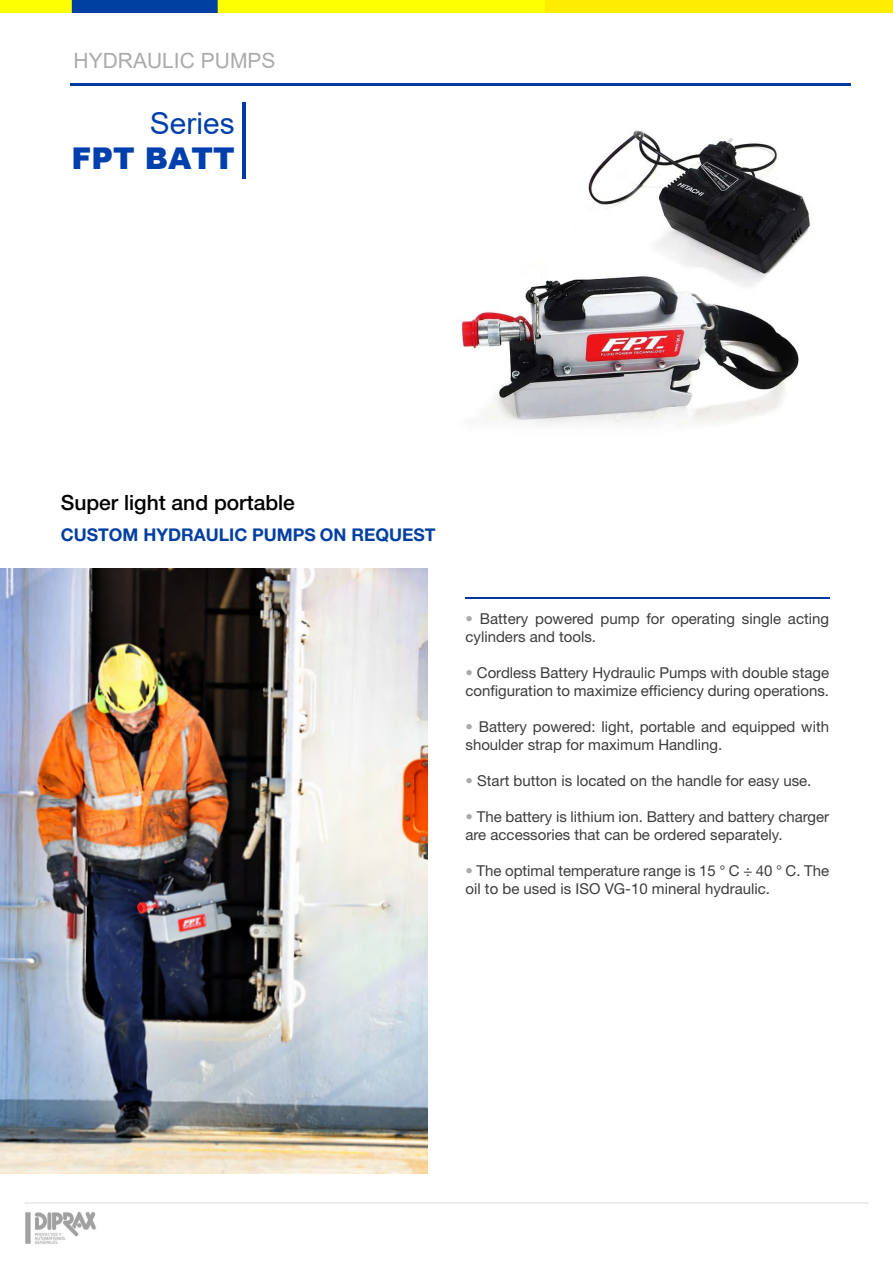
<style>
.page{position:relative;width:893px;height:1263px;background:#fff}
.page>*{position:absolute;margin:0;border:0;box-sizing:border-box;transform-origin:0 0}
.t1{font:900 30px "Arial";color:#003fac}
.t2{font:30px "Arial";color:#003fac}
.t3{font:500 21px "Helvetica Neue LT Std";color:#000}
.t4{font:21px "Arial";color:#aaa}
.t5{font:700 17.55px "Helvetica Neue LT Std";color:#003fa2}
.t6{font:15px/18px "Helvetica Neue LT Std";color:#3c3c3b}
.s1{color:#aaa}
</style>
<div class="page">
<img style="left:0;top:568px;width:427px;height:606px">
<img style="left:25px;top:1202px;width:843px;height:42px">
<img style="left:0;top:0;width:893px;height:13px">
<img style="left:461px;top:130px;width:350px;height:295px">
<img style="left:242px;top:102px;width:3px;height:76px">
<img style="left:465px;top:597px;width:364px;height:2px">
<hr style="left:71px;top:83px;width:780px;height:2px;background:#0039a4">
<h2 class="t4" style="left:74px;top:46px;width:203px">HYDRAULIC PUMPS</h2>
<h1 class="t2" style="left:150px;top:103px;width:87px">Series</h1>
<h1 class="t1" style="left:71px;top:137px;width:165px">FPT BATT</h1>
<h2 class="t3" style="left:61px;top:490px;width:236px">Super light and portable</h2>
<p class="t5" style="left:61px;top:524px;width:376px">CUSTOM HYDRAULIC PUMPS ON REQUEST</p>
<p class="t6" style="left:465px;top:610px;width:365px"><span class="s1">•</span> Battery powered pump for operating single acting cylinders and tools.</p>
<p class="t6" style="left:465px;top:664px;width:365px"><span class="s1">•</span> Cordless Battery Hydraulic Pumps with double stage configuration to maximize efficiency during operations.</p>
<p class="t6" style="left:465px;top:718px;width:365px"><span class="s1">•</span> Battery powered: light, portable and equipped with shoulder strap for maximum Handling.</p>
<p class="t6" style="left:465px;top:772px;width:347px"><span class="s1">•</span> Start button is located on the handle for easy use.</p>
<p class="t6" style="left:465px;top:808px;width:365px"><span class="s1">•</span> The battery is lithium ion. Battery and battery charger are accessories that can be ordered separately.</p>
<p class="t6" style="left:465px;top:862px;width:365px"><span class="s1">•</span> The optimal temperature range is 15 ° C ÷ 40 ° C. The oil to be used is ISO VG-10 mineral hydraulic.</p>
</div>
